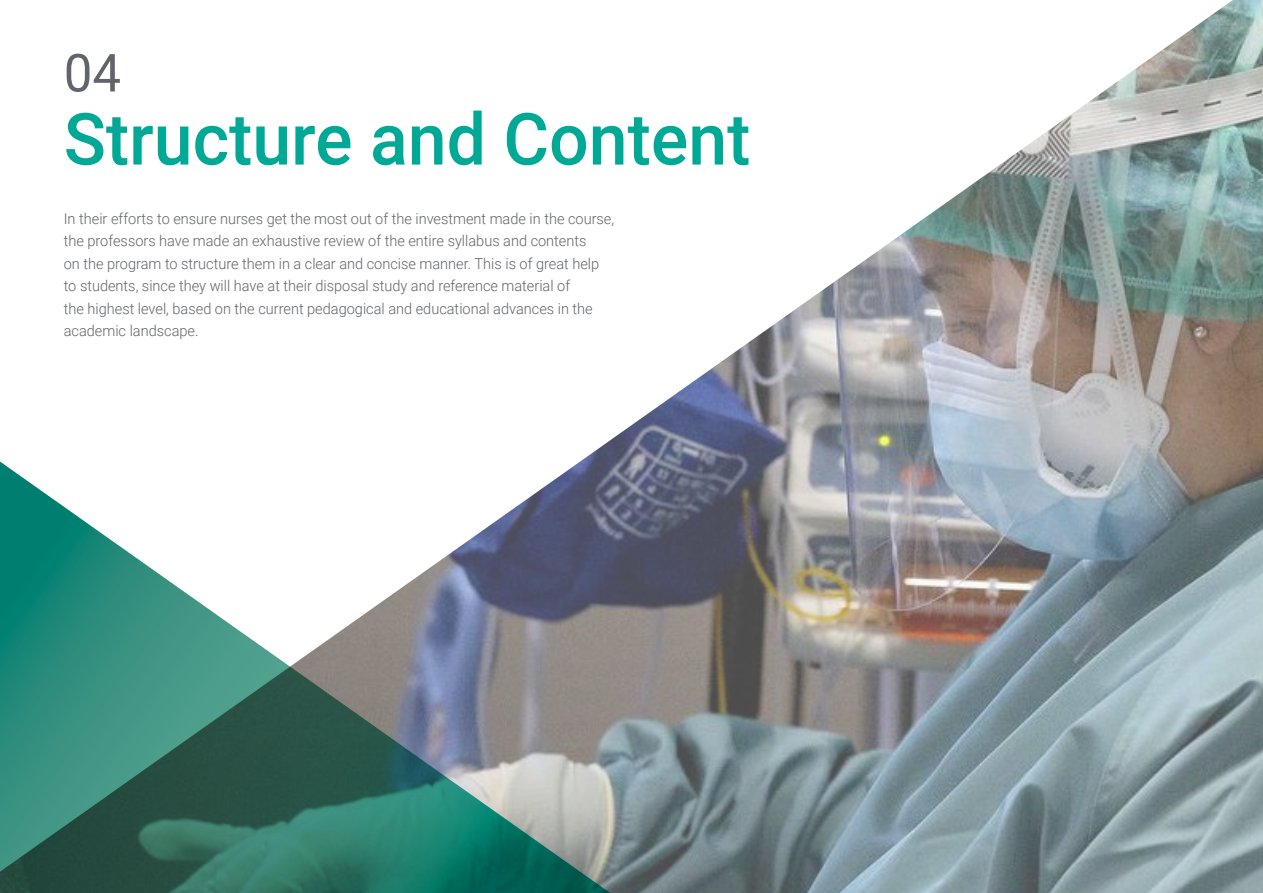
<style>
.page{position:relative;width:1263px;height:893px;background:#fff}
.page>*{position:absolute;margin:0;border:0;box-sizing:border-box;transform-origin:0 0}
.t1{font:500 72px "Roboto";color:#00a996}
.t2{font:52.5px "Roboto";color:#61646a}
.t3{font:300 15px/22.5px "Roboto";color:#61646a}
</style>
<div class="page">
<img style="left:602px;top:0;width:661px;height:893px">
<svg style="left:0;top:446px;width:640px;height:447px"></svg>
<h2 class="t2" style="left:64px;top:36px;width:59px">04</h2>
<h1 class="t1" style="left:64px;top:89px;width:688px">Structure and Content</h1>
<p class="t3" style="left:64px;top:207px;width:552px">In their efforts to ensure nurses get the most out of the investment made in the course, the professors have made an exhaustive review of the entire syllabus and contents<br>on the program to structure them in a clear and concise manner. This is of great help to students, since they will have at their disposal study and reference material of<br>the highest level, based on the current pedagogical and educational advances in the academic landscape.</p>
</div>
